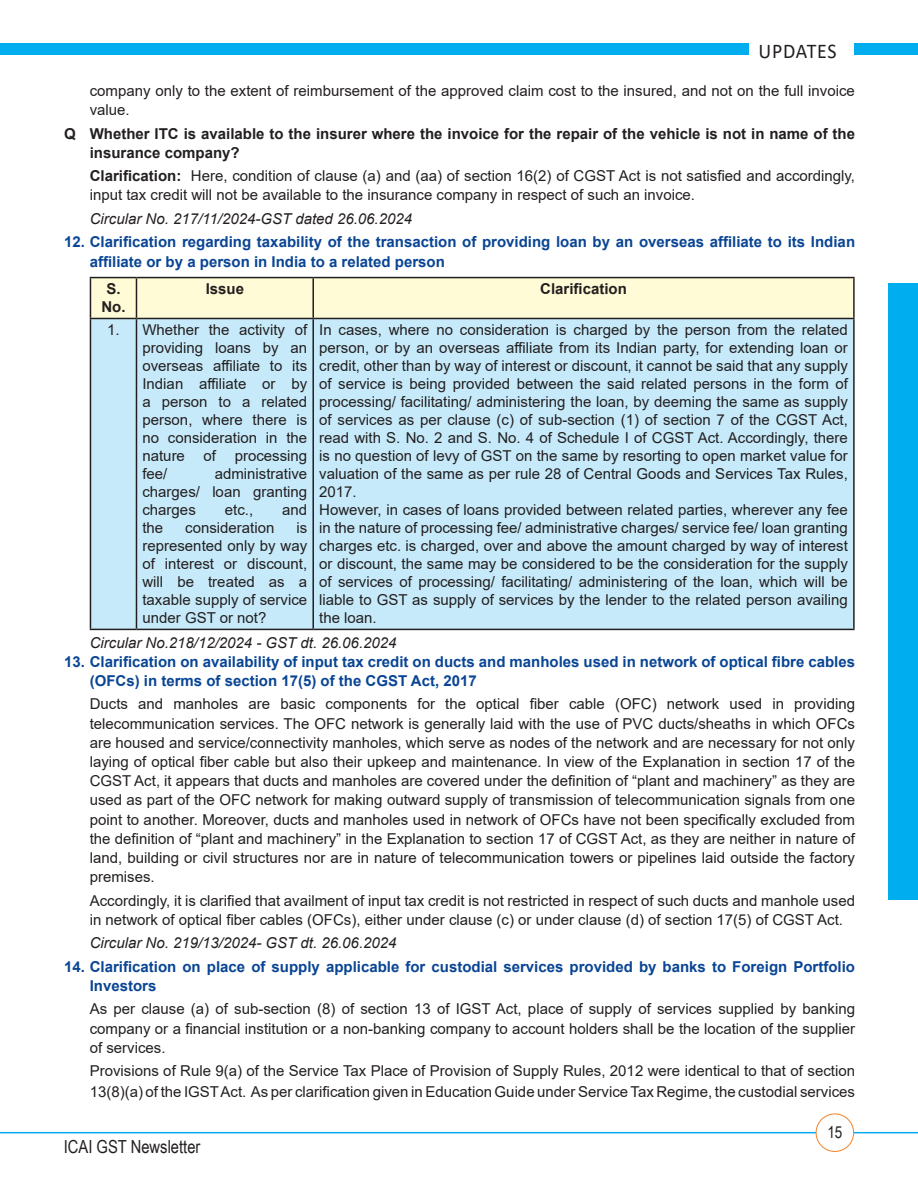
<style>
.page{position:relative;width:918px;height:1188px;background:#fff}
.page>*{position:absolute;margin:0;border:0;box-sizing:border-box;transform-origin:0 0}
.t1{font:21px "Calibri";letter-spacing:.04em;color:#231f20;scale:.95 1}
.t2{font:18px "Arial Narrow";color:#231f20}
.t3{font:16.5px "Arial Narrow";color:#231f20}
.t4{font:15px/18px "Arial";color:#231f20}
.t5{font:700 15px/19.2px "Arial";color:#094594}
.t6{font:700 15px/19.2px "Arial";color:#231f20}
.t7{font:italic 15px "Arial";color:#231f20}
.s1{font-weight:700}
</style>
<div class="page">
<hr style="left:0;top:1132px;width:918px;height:1px;background:#00aeef">
<div style="left:888px;top:283px;width:30px;height:616px;background:#00aeef"></div>
<div style="left:816px;top:1114px;width:38px;height:37px;background:#fff;border-radius:50%"></div>
<div style="left:816px;top:1114px;width:38px;height:38px;border:1px solid #f58229;border-radius:50%"></div>
<div style="left:854px;top:43px;width:64px;height:12px;background:#00aeef"></div>
<div style="left:0;top:43px;width:749px;height:12px;background:#00aeef"></div>
<div style="left:91px;top:278px;width:762px;height:40px;background:#fffbd6"></div>
<div style="left:91px;top:319px;width:762px;height:310px;background:#c6eafa"></div>
<hr style="left:90px;top:277px;width:46px;height:1px;background:#231f20">
<hr style="left:90px;top:278px;width:1px;height:40px;background:#231f20">
<hr style="left:136px;top:277px;width:177px;height:1px;background:#231f20">
<hr style="left:136px;top:278px;width:1px;height:40px;background:#231f20">
<hr style="left:313px;top:277px;width:542px;height:1px;background:#231f20">
<hr style="left:312px;top:278px;width:2px;height:40px;background:#231f20">
<hr style="left:853px;top:278px;width:2px;height:40px;background:#231f20">
<hr style="left:90px;top:318px;width:46px;height:1px;background:#231f20">
<hr style="left:90px;top:319px;width:1px;height:310px;background:#231f20">
<hr style="left:136px;top:318px;width:177px;height:1px;background:#231f20">
<hr style="left:136px;top:319px;width:1px;height:310px;background:#231f20">
<hr style="left:313px;top:318px;width:542px;height:1px;background:#231f20">
<hr style="left:312px;top:319px;width:2px;height:310px;background:#231f20">
<hr style="left:853px;top:319px;width:2px;height:310px;background:#231f20">
<hr style="left:90px;top:629px;width:46px;height:1px;background:#231f20">
<hr style="left:136px;top:629px;width:177px;height:1px;background:#231f20">
<hr style="left:313px;top:629px;width:542px;height:1px;background:#231f20">
<h1 class="t1" style="left:759px;top:36px;width:84px">UPDATES</h1>
<p class="t4" style="left:90px;top:81px;width:767px;line-height:19.2px">company only to the extent of reimbursement of the approved claim cost to the insured, and not on the full invoice value.</p>
<p class="t6" style="left:90px;top:124px;width:767px;text-indent:-26px">Q Whether ITC is available to the insurer where the invoice for the repair of the vehicle is not in name of the insurance company?</p>
<p class="t4" style="left:90px;top:166px;width:767px;line-height:19.2px"><span class="s1">Clarification:</span> Here, condition of clause (a) and (aa) of section 16(2) of CGST Act is not satisfied and accordingly, input tax credit will not be available to the insurance company in respect of such an invoice.</p>
<p class="t7" style="left:90px;top:209px;width:324px">Circular No. 217/11/2024-GST dated 26.06.2024</p>
<p class="t5" style="left:90px;top:233px;width:767px;text-indent:-26px">12. Clarification regarding taxability of the transaction of providing loan by an overseas affiliate to its Indian affiliate or by a person in India to a related person</p>
<p class="t6" style="left:101px;top:281px;width:26px;line-height:18px;text-align:center">S.<br>No.</p>
<p class="t6" style="left:206px;top:280px;width:40px">Issue</p>
<p class="t6" style="left:540px;top:280px;width:88px">Clarification</p>
<p class="t4" style="left:142px;top:321px;width:166px;text-align:justify;text-indent:-35px">1. Whether the activity of providing loans by an overseas affiliate to its Indian affiliate or by a person to a related person, where there is no consideration in the nature of processing fee/</p>
<p class="t4" style="left:319px;top:321px;width:530px">In cases, where no consideration is charged by the person from the related person, or by an overseas affiliate from its Indian party, for extending loan or credit, other than by way of interest or discount, it cannot be said that any supply of service is being provided between the said related persons in the form of processing/ facilitating/ administering the loan, by deeming the same as supply of services as per clause (c) of sub-section (1) of section 7 of the CGST Act, read with S. No. 2 and S. No. 4 of Schedule I of CGST Act. Accordingly, there is no question of levy of GST on the same by resorting to open market value for valuation of the same as per rule 28 of Central Goods and Services Tax Rules, 2017.<br>However, in cases of loans provided between related parties, wherever any fee in the nature of processing fee/ administrative charges/ service fee/ loan granting charges etc. is charged, over and above the amount charged by way of interest or discount, the same may be considered to be the consideration for the supply of services of processing/ facilitating/ administering of the loan, which will be liable to GST as supply of services by the lender to the related person availing the loan.</p>
<p class="t7" style="left:90px;top:633px;width:308px">Circular No.218/12/2024 - GST dt. 26.06.2024</p>
<p class="t5" style="left:90px;top:652px;width:767px;text-indent:-25px">13. Clarification on availability of input tax credit on ducts and manholes used in network of optical fibre cables (OFCs) in terms of section 17(5) of the CGST Act, 2017</p>
<p class="t4" style="left:90px;top:694px;width:767px;line-height:19.2px;text-align:justify">Ducts and manholes are basic components for the optical fiber cable (OFC) network used in providing telecommunication services. The OFC network is generally laid with the use of PVC ducts/sheaths in which OFCs are housed and service/connectivity manholes, which serve as nodes of the network and are necessary for not only laying of optical fiber cable but also their upkeep and maintenance. In view of the Explanation in section 17 of the CGST Act, it appears that ducts and manholes are covered under the definition of “plant and machinery” as they are used as part of the OFC network for making outward supply of transmission of telecommunication signals from one point to another. Moreover, ducts and manholes used in network of OFCs have not been specifically excluded from the definition of “plant and machinery” in the Explanation to section 17 of CGST Act, as they are neither in nature of land, building or civil structures nor are in nature of telecommunication towers or pipelines laid outside the factory premises.</p>
<p class="t4" style="left:90px;top:891px;width:767px;line-height:19.2px">Accordingly, it is clarified that availment of input tax credit is not restricted in respect of such ducts and manhole used in network of optical fiber cables (OFCs), either under clause (c) or under clause (d) of section 17(5) of CGST Act.</p>
<p class="t7" style="left:90px;top:933px;width:308px">Circular No. 219/13/2024- GST dt. 26.06.2024</p>
<p class="t5" style="left:90px;top:957px;width:767px;text-indent:-26px">14. Clarification on place of supply applicable for custodial services provided by banks to Foreign Portfolio<br>Investors</p>
<p class="t4" style="left:90px;top:999px;width:767px;line-height:19.2px;text-align:justify">As per clause (a) of sub-section (8) of section 13 of IGST Act, place of supply of services supplied by banking company or a financial institution or a non-banking company to account holders shall be the location of the supplier of services.</p>
<p class="t4" style="left:90px;top:1061px;width:767px;line-height:20.2px">Provisions of Rule 9(a) of the Service Tax Place of Provision of Supply Rules, 2012 were identical to that of section<br>13(8)(a) of the IGST Act. As per clarification given in Education Guide under Service Tax Regime, the custodial services</p>
<p class="t4" style="left:142px;top:465px;width:166px;text-align:justify;text-indent:72px">administrative charges/ loan granting charges</p>
<p class="t4" style="left:225px;top:501px;width:30px">etc.,</p>
<p class="t4" style="left:282px;top:501px;width:27px">and</p>
<p class="t4" style="left:142px;top:519px;width:166px;text-align:justify;text-indent:154px">is represented only by way of interest or discount, will be treated as a taxable supply of service under GST or not?</p>
<p class="t4" style="left:142px;top:519px;width:22px">the</p>
<p class="t4" style="left:185px;top:519px;width:91px">consideration</p>
<p class="t2" style="left:64px;top:1134px;width:138px">ICAI GST Newsletter</p>
<p class="t3" style="left:827px;top:1120px;width:17px">15</p>
</div>
